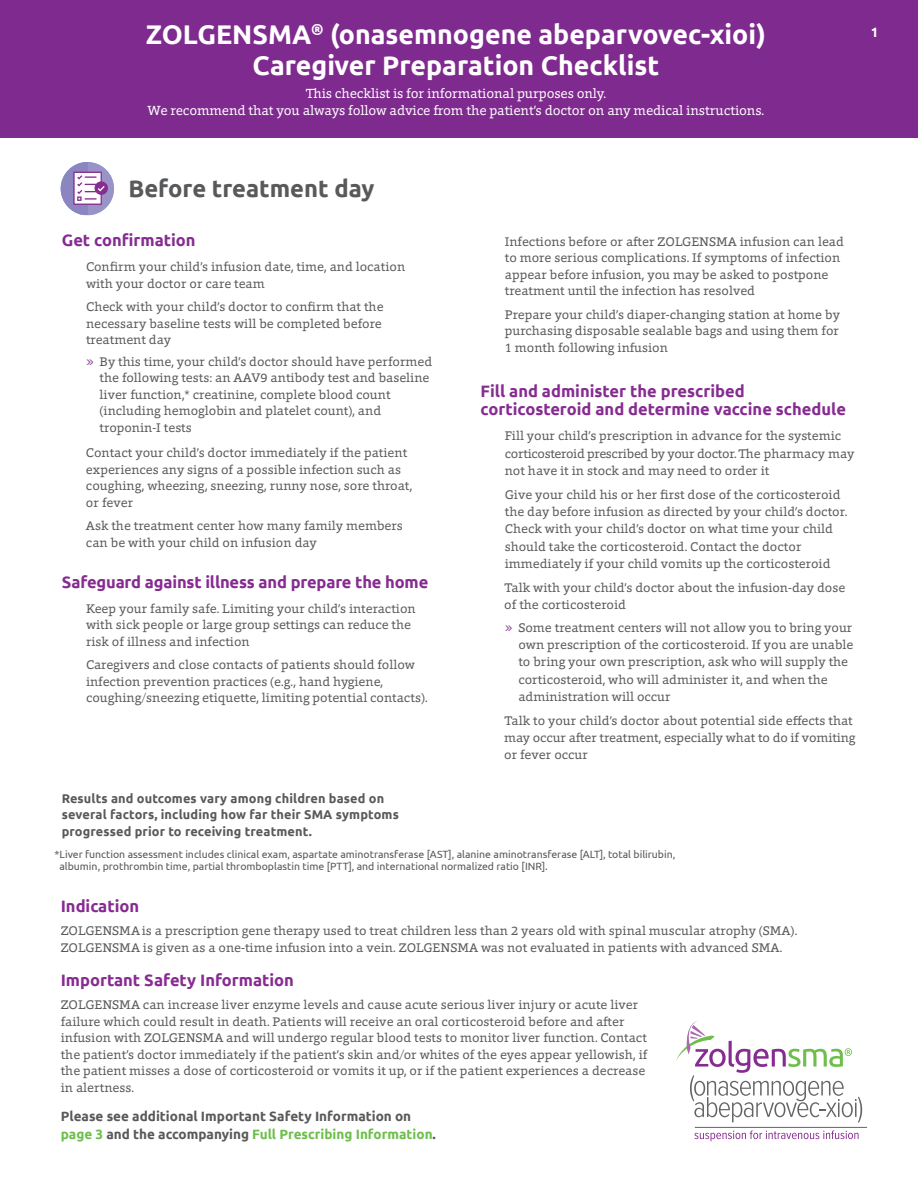
<style>
.page{position:relative;width:918px;height:1188px;background:#fff}
.page>*{position:absolute;margin:0;border:0;box-sizing:border-box;transform-origin:0 0}
.t1{font:700 27px/31.5px "Ubuntu";color:#fff;text-align:center}
.t2{font:700 24px "Ubuntu";color:#58595b}
.t3{font:700 16.5px/18px "Ubuntu";color:#862c91}
.t4{font:13.5px/16.5px "Foro";letter-spacing:-.01em;color:#fff;text-align:center}
.t5{font:700 13.5px/18px "Ubuntu";color:#58595b}
.t6{font:700 13.5px "Ubuntu";color:#fff}
.t7{font:12.75px/16.5px "Foro";color:#58595b}
.t8{font:700 12.75px/16.5px "Ubuntu";letter-spacing:.01em;color:#58595b}
.t9{font:10.5px/12.6px "Ubuntu";color:#58595b}
.s1{font-size:15px;color:#9755a2}
.s2{color:#6dbe4b}
</style>
<div class="page">
<div style="left:61px;top:162px;width:53px;height:53px;background:#9993c7;border-radius:27px"></div>
<svg style="left:61px;top:162px;width:27px;height:53px"></svg>
<div style="left:0;top:0;width:918px;height:138px;background:#7f2a8e"></div>
<svg style="left:73px;top:172px;width:35px;height:33px"></svg>
<hr style="left:695px;top:1127px;width:172px;height:1px;background:#636466">
<svg style="left:694px;top:1130px;width:165px;height:11px"></svg>
<svg style="left:676px;top:1021px;width:186px;height:102px"></svg>
<h1 class="t1" style="left:146px;top:18px;width:622px">ZOLGENSMA<sup>®</sup> (onasemnogene abeparvovec-xioi)<br>Caregiver Preparation Checklist</h1>
<p class="t4" style="left:148px;top:85px;width:618px">This checklist is for informational purposes only.<br>We recommend that you always follow advice from the patient’s doctor on any medical instructions.</p>
<p class="t6" style="left:871px;top:24px;width:9px">1</p>
<h2 class="t2" style="left:128px;top:174px;width:248px">Before treatment day</h2>
<p class="t3" style="left:62px;top:231px;width:135px">Get confirmation</p>
<p class="t7" style="left:86px;top:258px;width:321px">Confirm your child’s infusion date, time, and location with your doctor or care team</p>
<p class="t7" style="left:86px;top:298px;width:299px">Check with your child’s doctor to confirm that the necessary baseline tests will be completed before treatment day</p>
<p class="t7" style="left:100px;top:353px;width:334px;text-indent:-14px"><span class="s1">»</span> By this time, your child’s doctor should have performed the following tests: an AAV9 antibody test and baseline liver function,* creatinine, complete blood count (including hemoglobin and platelet count), and troponin-I tests</p>
<p class="t7" style="left:86px;top:444px;width:328px">Contact your child’s doctor immediately if the patient experiences any signs of a possible infection such as coughing, wheezing, sneezing, runny nose, sore throat, or fever</p>
<p class="t7" style="left:86px;top:517px;width:318px">Ask the treatment center how many family members can be with your child on infusion day</p>
<p class="t3" style="left:62px;top:573px;width:368px">Safeguard against illness and prepare the home</p>
<p class="t7" style="left:86px;top:600px;width:331px">Keep your family safe. Limiting your child’s interaction with sick people or large group settings can reduce the risk of illness and infection</p>
<p class="t7" style="left:86px;top:656px;width:343px">Caregivers and close contacts of patients should follow infection prevention practices (e.g., hand hygiene, coughing/sneezing etiquette, limiting potential contacts).</p>
<p class="t7" style="left:505px;top:233px;width:341px">Infections before or after ZOLGENSMA infusion can lead to more serious complications. If symptoms of infection appear before infusion, you may be asked to postpone treatment until the infection has resolved</p>
<p class="t7" style="left:505px;top:306px;width:337px;text-align:justify">Prepare your child’s diaper-changing station at home by purchasing disposable sealable bags and using them for 1 month following infusion</p>
<p class="t3" style="left:481px;top:381px;width:367px">Fill and administer the prescribed corticosteroid and determine vaccine schedule</p>
<p class="t7" style="left:505px;top:427px;width:351px;line-height:17.2px">Fill your child’s prescription in advance for the systemic corticosteroid prescribed by your doctor. The pharmacy may not have it in stock and may need to order it</p>
<p class="t7" style="left:505px;top:486px;width:344px;line-height:17.2px">Give your child his or her first dose of the corticosteroid the day before infusion as directed by your child’s doctor.<br>Check with your child’s doctor on what time your child should take the corticosteroid . Contact the doctor immediately if your child vomits up the corticosteroid</p>
<p class="t7" style="left:504px;top:579px;width:343px;line-height:17.2px">Talk with your child’s doctor about the infusion-day dose of the corticosteroid</p>
<p class="t7" style="left:518px;top:619px;width:337px;line-height:17.2px;text-indent:-14px"><span class="s1">»</span> Some treatment centers will not allow you to bring your own prescription of the corticosteroid. If you are unable to bring your own prescription, ask who will supply the corticosteroid, who will administer it, and when the administration will occur</p>
<p class="t7" style="left:504px;top:712px;width:353px;line-height:17.2px">Talk to your child’s doctor about potential side effects that may occur after treatment, especially what to do if vomiting or fever occur</p>
<p class="t8" style="left:62px;top:790px;width:339px">Results and outcomes vary among children based on several factors, including how far their SMA symptoms progressed prior to receiving treatment.</p>
<p class="t9" style="left:59px;top:847px;width:618px;text-indent:-5px">*Liver function assessment includes clinical exam, aspartate aminotransferase [AST], alanine aminotransferase [ALT], total bilirubin, albumin, prothrombin time, partial thromboplastin time [PTT], and international normalized ratio [INR].</p>
<p class="t3" style="left:61px;top:897px;width:80px">Indication</p>
<p class="t7" style="left:61px;top:922px;width:738px">ZOLGENSMAis a prescription gene therapy used to treat children less than 2 years old with spinal muscular atrophy (SMA).<br>ZOLGENSMA is given as a one-time infusion into a vein. ZOLGENSMA was not evaluated in patients with advanced SMA.</p>
<p class="t3" style="left:61px;top:971px;width:235px">Important Safety Information</p>
<p class="t7" style="left:61px;top:997px;width:588px">ZOLGENSMA can increase liver enzyme levels and cause acute serious liver injury or acute liver failure which could result in death. Patients will receive an oral corticosteroid before and after infusion with ZOLGENSMA and will undergo regular blood tests to monitor liver function. Contact the patient’s doctor immediately if the patient’s skin and/or whites of the eyes appear yellowish, if the patient misses a dose of corticosteroid or vomits it up, or if the patient experiences a decrease in alertness.</p>
<p class="t5" style="left:61px;top:1107px;width:377px">Please see additional Important Safety Information on <span class="s2">page 3</span> and the accompanying <span class="s2">Full Prescribing Information</span>.</p>
</div>
